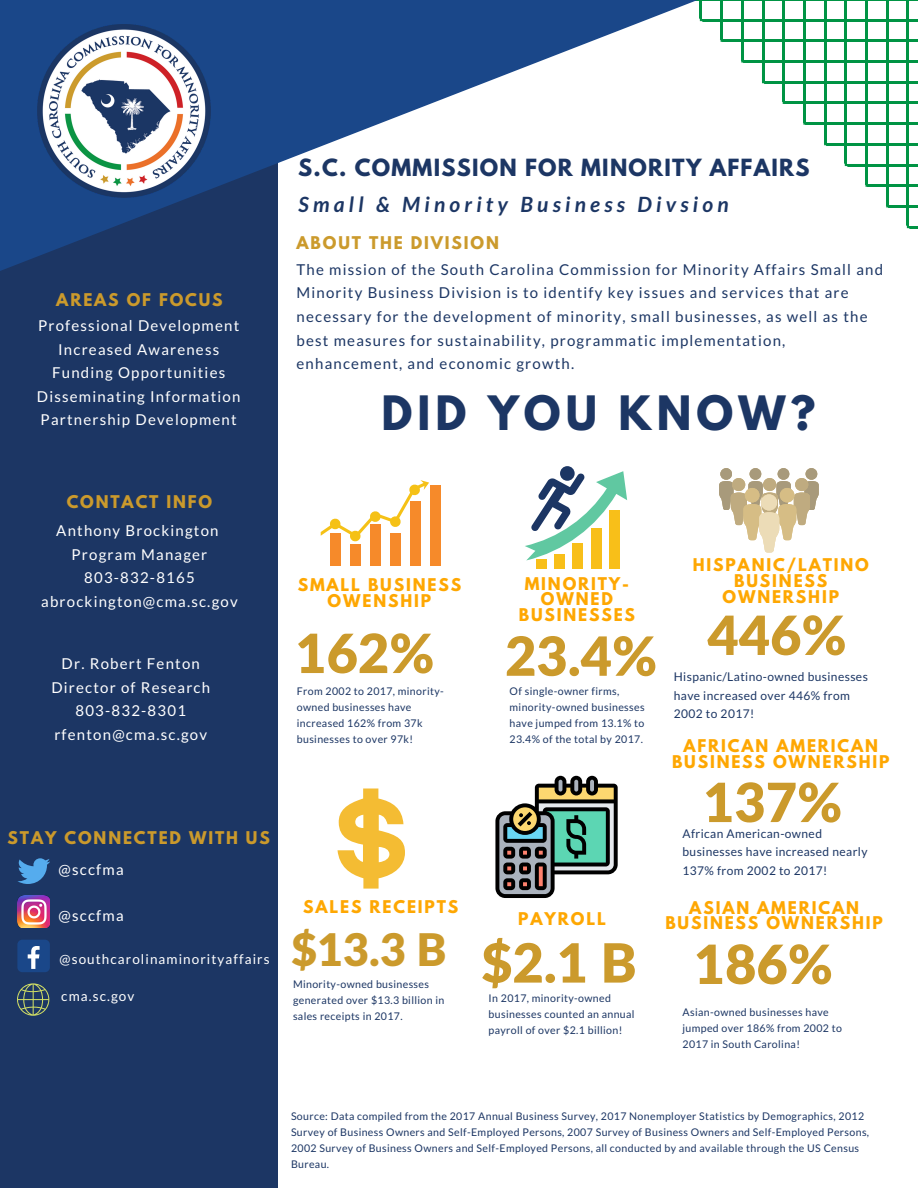
<style>
.page{position:relative;width:918px;height:1188px;background:#fff}
.page>*{position:absolute;margin:0;border:0;box-sizing:border-box;transform-origin:0 0}
.t1{font:900 54px "Lato Latin";color:#cb9a2c}
.t2{font:900 45px "Lato Latin";color:#cb9a2c}
.t3{font:700 42px "League Spartan";letter-spacing:.12em;color:#1c3664}
.t4{font:700 21px "League Spartan";letter-spacing:.06em;color:#1c3664}
.t5{font:italic 700 21px "Lato";letter-spacing:.2em;color:#1c3664}
.t6{font:700 15.6px/15.8px "League Spartan";letter-spacing:.12em;color:#fea702;text-align:center}
.t7{font:700 15.6px "League Spartan";letter-spacing:.12em;color:#cb9a2c}
.t8{font:15px/23.7px "Lato";letter-spacing:.08em;color:#1c3664}
.t9{font:15px "Lato";letter-spacing:.08em;color:#fff}
.t10{font:13.5px "Lato";letter-spacing:.08em;color:#fff}
.t11{font:12px/18.6px "Lato";letter-spacing:.035em;color:#1c3664}
.t12{font:10.65px/16px "Lato";letter-spacing:.035em;color:#1c3664}
</style>
<div class="page">
<div style="left:0;top:0;width:278px;height:1188px;background:#1c3664"></div>
<svg style="left:827px;top:0;width:91px;height:229px"></svg>
<svg style="left:0;top:0;width:827px;height:271px"></svg>
<img style="left:38px;top:25px;width:172px;height:172px">
<svg style="left:719px;top:468px;width:100px;height:85px"></svg>
<div style="left:761px;top:494px;width:16px;height:17px;background:#ecdcb7;border-radius:50%"></div>
<svg style="left:17px;top:858px;width:33px;height:26px"></svg>
<img style="left:17px;top:895px;width:33px;height:33px">
<div style="left:17px;top:940px;width:33px;height:32px;background:#1a4789;border-radius:5px"></div>
<svg style="left:28px;top:946px;width:12px;height:23px"></svg>
<svg style="left:17px;top:983px;width:32px;height:33px"></svg>
<div style="left:350px;top:544px;width:11px;height:22px;background:#f68a2a"></div>
<div style="left:330px;top:533px;width:11px;height:33px;background:#f68a2a"></div>
<div style="left:370px;top:524px;width:11px;height:42px;background:#f68a2a"></div>
<div style="left:390px;top:533px;width:11px;height:33px;background:#f68a2a"></div>
<div style="left:410px;top:502px;width:11px;height:64px;background:#f68a2a"></div>
<div style="left:430px;top:485px;width:11px;height:81px;background:#f68a2a"></div>
<svg style="left:321px;top:480px;width:108px;height:62px"></svg>
<svg style="left:338px;top:789px;width:67px;height:100px"></svg>
<svg style="left:495px;top:776px;width:123px;height:122px"></svg>
<div style="left:554px;top:554px;width:11px;height:15px;background:#f8bf19"></div>
<div style="left:609px;top:510px;width:11px;height:59px;background:#f8bf19"></div>
<div style="left:591px;top:528px;width:11px;height:41px;background:#f8bf19"></div>
<div style="left:572px;top:543px;width:11px;height:26px;background:#f8bf19"></div>
<div style="left:536px;top:559px;width:11px;height:10px;background:#f8bf19"></div>
<svg style="left:525px;top:466px;width:102px;height:94px"></svg>
<p class="t7" style="left:56px;top:292px;width:168px">AREAS OF FOCUS</p>
<p class="t9" style="left:58px;top:340px;width:163px">Increased Awareness</p>
<p class="t9" style="left:37px;top:387px;width:205px">Disseminating Information</p>
<p class="t9" style="left:41px;top:411px;width:198px">Partnership Development</p>
<p class="t9" style="left:38px;top:316px;width:203px">Professional Development</p>
<p class="t9" style="left:52px;top:363px;width:175px">Funding Opportunities</p>
<p class="t4" style="left:298px;top:157px;width:513px">S.C. COMMISSION FOR MINORITY AFFAIRS</p>
<p class="t5" style="left:299px;top:192px;width:432px">Small &amp; Minority Business Divsion</p>
<p class="t7" style="left:297px;top:235px;width:204px">ABOUT THE DIVISION</p>
<p class="t8" style="left:297px;top:257px;width:588px">The mission of the South Carolina Commission for Minority Affairs Small and Minority Business Division is to identify key issues and services that are necessary for the development of minority, small businesses, as well as the best measures for sustainability, programmatic implementation, enhancement, and economic growth.</p>
<p class="t3" style="left:382px;top:392px;width:435px">DID YOU KNOW?</p>
<p class="t7" style="left:67px;top:494px;width:147px">CONTACT INFO</p>
<p class="t9" style="left:56px;top:521px;width:164px">Anthony Brockington</p>
<p class="t9" style="left:72px;top:545px;width:137px">Program Manager</p>
<p class="t9" style="left:84px;top:568px;width:112px">803-832-8165</p>
<p class="t9" style="left:41px;top:592px;width:198px">abrockington@cma.sc.gov</p>
<p class="t9" style="left:62px;top:654px;width:140px">Dr. Robert Fenton</p>
<p class="t9" style="left:51px;top:678px;width:160px">Director of Research</p>
<p class="t9" style="left:75px;top:702px;width:112px">803-832-8301</p>
<p class="t9" style="left:54px;top:725px;width:154px">rfenton@cma.sc.gov</p>
<p class="t7" style="left:8px;top:830px;width:264px">STAY CONNECTED WITH US</p>
<p class="t9" style="left:59px;top:860px;width:66px">@sccfma</p>
<p class="t9" style="left:59px;top:906px;width:66px">@sccfma</p>
<p class="t10" style="left:60px;top:950px;width:212px">@southcarolinaminorityaffairs</p>
<p class="t10" style="left:61px;top:987px;width:75px">cma.sc.gov</p>
<p class="t6" style="left:298px;top:579px;width:165px">SMALL BUSINESS<br>OWENSHIP</p>
<p class="t1" style="left:295px;top:630px;width:141px">162%</p>
<p class="t12" style="left:297px;top:683px;width:149px">From 2002 to 2017, minority&shy;owned businesses have increased 162% from 37k businesses to over 97k!</p>
<p class="t6" style="left:303px;top:901px;width:157px">SALES RECEIPTS</p>
<p class="t2" style="left:291px;top:930px;width:157px">$13.3 B</p>
<p class="t12" style="left:293px;top:976px;width:153px">Minority-owned businesses generated over $13.3 billion in sales receipts in 2017.</p>
<p class="t6" style="left:519px;top:578px;width:118px">MINORITY-<br>OWNED<br>BUSINESSES</p>
<p class="t1" style="left:505px;top:632px;width:154px">23.4%</p>
<p class="t12" style="left:510px;top:683px;width:137px">Of single-owner firms, minority-owned businesses have jumped from 13.1% to<br>23.4% of the total by 2017.</p>
<p class="t6" style="left:518px;top:913px;width:89px">PAYROLL</p>
<p class="t1" style="left:481px;top:939px;width:157px">$2.1 B</p>
<p class="t12" style="left:489px;top:990px;width:148px">In 2017, minority-owned businesses counted an annual payroll of over $2.1 billion!</p>
<p class="t6" style="left:693px;top:559px;width:178px">HISPANIC/LATINO<br>BUSINESS<br>OWNERSHIP</p>
<p class="t1" style="left:708px;top:611px;width:141px">446%</p>
<p class="t11" style="left:674px;top:667px;width:196px">Hispanic/Latino-owned businesses have increased over 446% from<br>2002 to 2017!</p>
<p class="t6" style="left:672px;top:740px;width:219px">AFRICAN AMERICAN<br>BUSINESS OWNERSHIP</p>
<p class="t1" style="left:703px;top:779px;width:141px">137%</p>
<p class="t11" style="left:683px;top:824px;width:187px">African American-owned businesses have increased nearly<br>137% from 2002 to 2017!</p>
<p class="t6" style="left:665px;top:901px;width:219px">ASIAN AMERICAN<br>BUSINESS OWNERSHIP</p>
<p class="t1" style="left:694px;top:941px;width:141px">186%</p>
<p class="t12" style="left:683px;top:1004px;width:161px">Asian-owned businesses have jumped over 186% from 2002 to<br>2017 in South Carolina!</p>
<p class="t12" style="left:291px;top:1108px;width:580px">Source: Data compiled from the 2017 Annual Business Survey, 2017 Nonemployer Statistics by Demographics, 2012<br>Survey of Business Owners and Self-Employed Persons, 2007 Survey of Business Owners and Self-Employed Persons, 2002 Survey of Business Owners and Self-Employed Persons, all conducted by and available through the US Census Bureau.</p>
</div>
